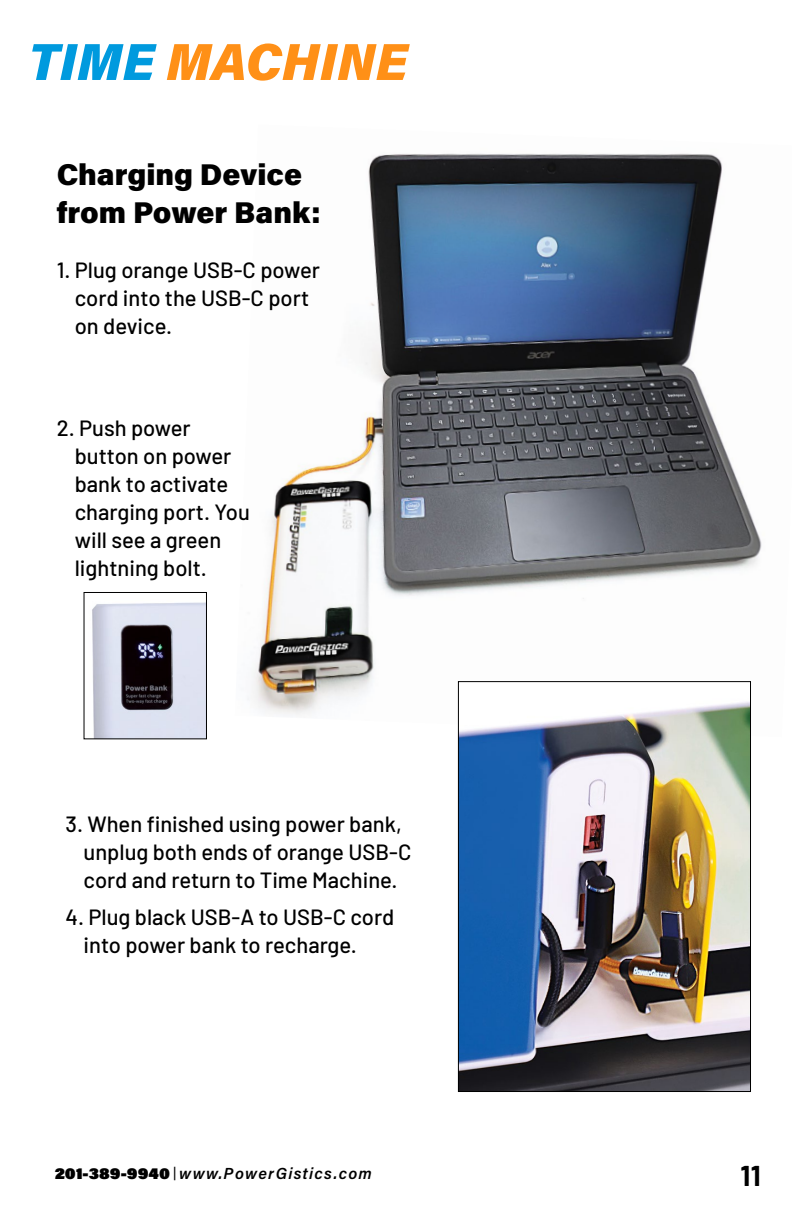
<style>
.page{position:relative;width:792px;height:1224px;background:#fff}
.page>*{position:absolute;margin:0;border:0;box-sizing:border-box;transform-origin:0 0}
.t1{font:italic 900 52px "Acumin Pro";letter-spacing:.005em;color:#ff9017}
.t2{font:900 30px/38px "Acumin Pro";color:#000}
.t3{font:700 28px "Barlow";color:#000}
.t4{font:500 22px/28px "Barlow";color:#000}
.t5{font:italic 600 16px "Acumin Pro";letter-spacing:.085em;color:#000}
.s1{color:#009ade}
.s2{font-weight:900;font-style:normal}
.s3{font-family:"Barlow";font-weight:400;font-style:normal}
</style>
<div class="page">
<img style="left:248px;top:153px;width:514px;height:584px">
<img style="left:92px;top:602px;width:113px;height:135px">
<div style="left:84px;top:592px;width:123px;height:147px;border:1px solid #000"></div>
<img style="left:460px;top:683px;width:289px;height:407px">
<div style="left:458px;top:681px;width:293px;height:411px;border:1px solid #000"></div>
<h1 class="t1" style="left:29px;top:25px;width:380px"><span class="s1">TIME</span> MACHINE</h1>
<h2 class="t2" style="left:57px;top:154px;width:266px">Charging Device from Power Bank:</h2>
<p class="t4" style="left:75px;top:255px;width:247px;text-indent:-18px">1. Plug orange USB-C power cord into the USB-C port on device.</p>
<p class="t4" style="left:75px;top:412px;width:177px;text-indent:-18px">2. Push power button on power bank to activate charging port. You will see a green lightning bolt.</p>
<p class="t4" style="left:84px;top:808px;width:329px;text-indent:-18px">3. When finished using power bank, unplug both ends of orange USB-C cord and return to Time Machine.</p>
<p class="t4" style="left:84px;top:901px;width:312px;text-indent:-18px">4. Plug black USB-A to USB-C cord into power bank to recharge.</p>
<p class="t5" style="left:55px;top:1162px;width:319px"><span class="s2">201-389-9940</span> <span class="s3">|</span> www.PowerGistics.com</p>
<p class="t3" style="left:741px;top:1155px;width:22px">11</p>
</div>
